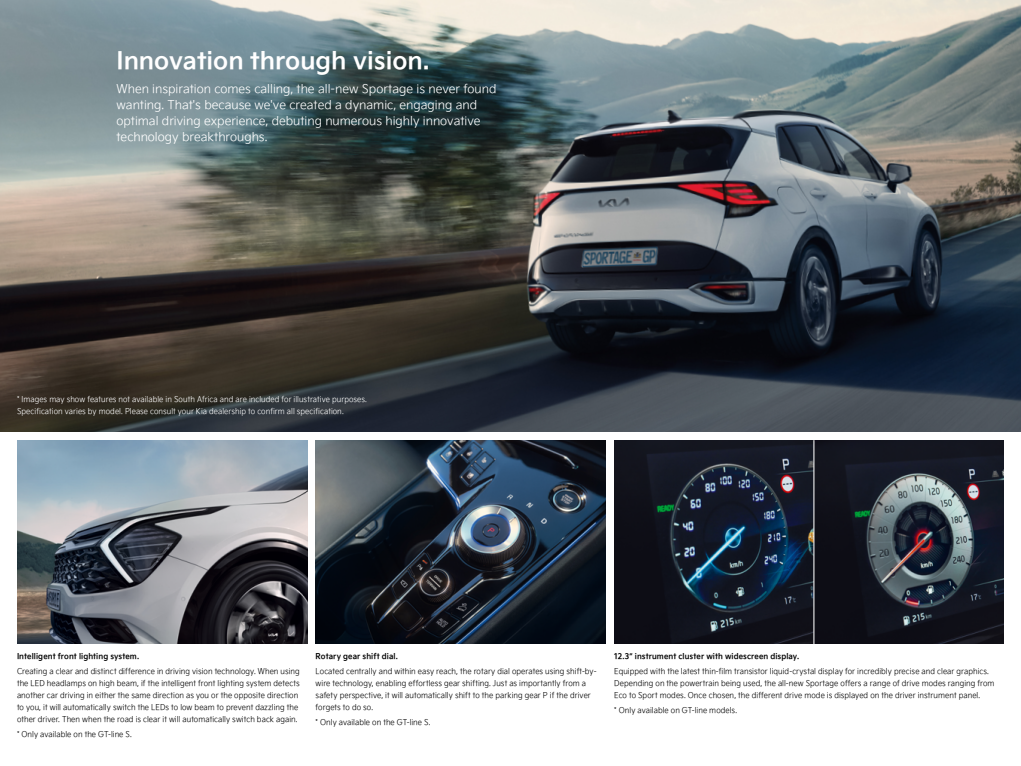
<style>
.page{position:relative;width:1021px;height:766px;background:#fff}
.page>*{position:absolute;margin:0;border:0;box-sizing:border-box;transform-origin:0 0}
.t1{font:24px "Kia Signature OTF Bold";color:#fff}
.t2{font:12px/16px "Kia Signature OTF Light";color:#fff}
.BU_OHNE{font:8px/12px "Kia Signature OTF Light";letter-spacing:.01em;color:#000;scale:.94 1}
.BU_OHNE-2{font:8px/12px "Kia Signature OTF Light";letter-spacing:.01em;color:#fff;scale:.94 1}
.BU_OHNE-3{font:8px "Kia Signature OTF Bold";letter-spacing:.01em;color:#000;scale:.94 1}
</style>
<div class="page">
<img style="left:0;top:0;width:1020px;height:431px">
<img style="left:17px;top:440px;width:290px;height:203px">
<img style="left:315px;top:440px;width:291px;height:203px">
<img style="left:614px;top:440px;width:199px;height:203px">
<img style="left:814px;top:440px;width:189px;height:203px">
<p class="t1" style="left:117px;top:42px;width:314px">Innovation through vision.</p>
<p class="t2" style="left:117px;top:80px;width:381px">When inspiration comes calling, the all-new Sportage is never found</p>
<p class="t2" style="left:117px;top:96px;width:365px">wanting. That's because we've created a dynamic, engaging and optimal driving experience, debuting numerous highly innovative technology breakthroughs.</p>
<p class="BU_OHNE-2" style="left:17px;top:393px;width:374px">* Images may show features not available in South Africa and are included for illustrative purposes.<br>Specification varies by model. Please consult your Kia dealership to confirm all specification.</p>
<p class="BU_OHNE-3" style="left:17px;top:649px;width:131px">Intelligent front lighting system.</p>
<p class="BU_OHNE" style="left:17px;top:664px;width:302px">Creating a clear and distinct difference in driving vision technology. When using the LED headlamps on high beam, if the intelligent front lighting system detects another car driving in either the same direction as you or the opposite direction to you, it will automatically switch the LEDs to low beam to prevent dazzling the other driver. Then when the road is clear it will automatically switch back again.</p>
<p class="BU_OHNE" style="left:17px;top:727px;width:124px">* Only available on the GT-line S.</p>
<p class="BU_OHNE-3" style="left:315px;top:649px;width:89px">Rotary gear shift dial.</p>
<p class="BU_OHNE" style="left:315px;top:664px;width:300px">Located centrally and within easy reach, the rotary dial operates using shift-by&shy;wire technology, enabling effortless gear shifting. Just as importantly from a safety perspective, it will automatically shift to the parking gear P if the driver forgets to do so.</p>
<p class="BU_OHNE" style="left:315px;top:715px;width:124px">* Only available on the GT-line S.</p>
<p class="BU_OHNE-3" style="left:614px;top:649px;width:198px">12.3“ instrument cluster with widescreen display.</p>
<p class="BU_OHNE" style="left:614px;top:664px;width:406px">Equipped with the latest thin-film transistor liquid-crystal display for incredibly precise and clear graphics.<br>Depending on the powertrain being used, the all-new Sportage offers a range of drive modes ranging from<br>Eco to Sport modes. Once chosen, the different drive mode is displayed on the driver instrument panel.</p>
<p class="BU_OHNE" style="left:614px;top:703px;width:132px">* Only available on GT-line models.</p>
</div>
